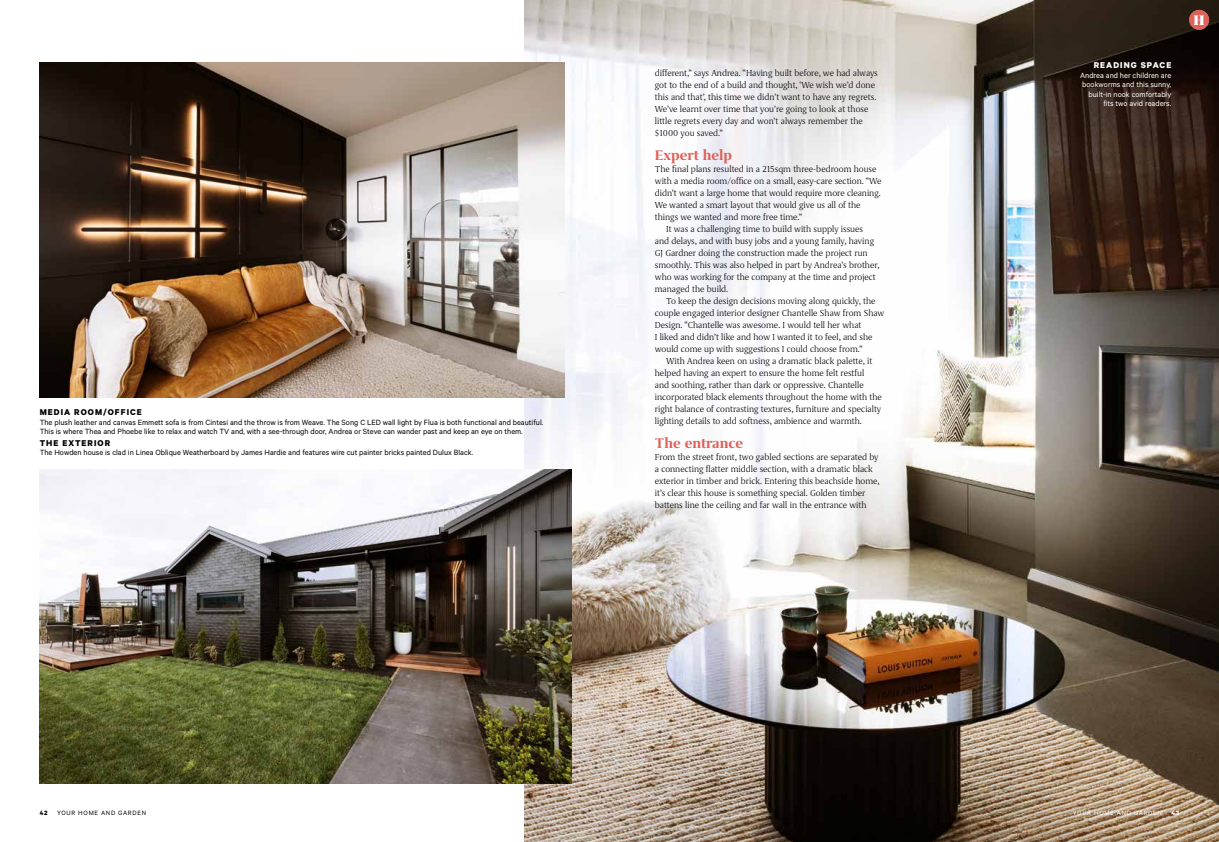
<style>
.page{position:relative;width:1219px;height:842px;background:#fff}
.page>*{position:absolute;margin:0;border:0;box-sizing:border-box;transform-origin:0 0}
.t1{font:700 16px "Grifo S";color:#df625a}
.t2{font:900 16px "Grifo M";color:#fff}
.t3{font:300 10px/12px "Grifo S";color:#000}
.t4{font:700 9.5px "Calibre";letter-spacing:.11em;color:#000}
.t5{font:700 9.5px "Calibre";letter-spacing:.11em;color:#fff}
.t6{font:8.5px/9.5px "Calibre";color:#000}
.t7{font:8.5px/9.5px "Calibre";color:#fff;text-align:right}
.t8{font:7px "Calibre";letter-spacing:.1em;color:#fff}
.t9{font:7px "Calibre";letter-spacing:.1em;color:#000}
.t10{font:700 7px "Calibre";color:#fff}
.t11{font:700 7px "Calibre";color:#000}
</style>
<div class="page">
<img style="left:524px;top:0;width:695px;height:842px">
<img style="left:40px;top:62px;width:524px;height:336px">
<img style="left:40px;top:469px;width:531px;height:315px">
<div style="left:1189px;top:10px;width:20px;height:20px;background:#df625a;border-radius:50%"></div>
<p class="t4" style="left:40px;top:407px;width:104px">MEDIA ROOM/OFFICE</p>
<p class="t6" style="left:40px;top:417px;width:505px">The plush leather and canvas Emmett sofa is from Cintesi and the throw is from Weave. The Song C LED wall light by Flua is both functional and beautiful.<br>This is where Thea and Phoebe like to relax and watch TV and, with a see-through door, Andrea or Steve can wander past and keep an eye on them.</p>
<p class="t4" style="left:40px;top:437px;width:72px">THE EXTERIOR</p>
<p class="t6" style="left:40px;top:448px;width:435px">The Howden house is clad in Linea Oblique Weatherboard by James Hardie and features wire cut painter bricks painted Dulux Black.</p>
<p class="t3" style="left:655px;top:67px;width:224px">different,” says Andrea. “Having built before, we had always got to the end of a build and thought, ‘We wish we’d done this and that’, this time we didn’t want to have any regrets.<br>We’ve learnt over time that you’re going to look at those little regrets every day and won’t always remember the $1000 you saved.”</p>
<h1 class="t1" style="left:655px;top:146px;width:79px">Expert help</h1>
<p class="t3" style="left:655px;top:163px;width:223px">The final plans resulted in a 215sqm three-bedroom house</p>
<p class="t3" style="left:655px;top:175px;width:228px">with a media room/office on a small, easy-care section. “We</p>
<p class="t3" style="left:655px;top:187px;width:227px">didn’t want a large home that would require more cleaning.</p>
<p class="t3" style="left:655px;top:199px;width:207px">We wanted a smart layout that would give us all of the</p>
<p class="t3" style="left:655px;top:211px;width:149px">things we wanted and more free time.”</p>
<p class="t3" style="left:666px;top:223px;width:198px">It was a challenging time to build with supply issues</p>
<p class="t3" style="left:655px;top:235px;width:221px">and delays, and with busy jobs and a young family, having</p>
<p class="t3" style="left:655px;top:247px;width:214px">GJ Gardner doing the construction made the project run</p>
<p class="t3" style="left:655px;top:259px;width:226px">smoothly. This was also helped in part by Andrea’s brother,</p>
<p class="t3" style="left:655px;top:271px;width:222px">who was working for the company at the time and project</p>
<p class="t3" style="left:655px;top:283px;width:75px">managed the build.</p>
<p class="t3" style="left:666px;top:295px;width:211px">To keep the design decisions moving along quickly, the</p>
<p class="t3" style="left:655px;top:307px;width:231px">couple engaged interior designer Chantelle Shaw from Shaw</p>
<p class="t3" style="left:655px;top:319px;width:208px">Design. “Chantelle was awesome. I would tell her what</p>
<p class="t3" style="left:655px;top:331px;width:219px">I liked and didn’t like and how I wanted it to feel, and she</p>
<p class="t3" style="left:655px;top:343px;width:209px">would come up with suggestions I could choose from.”</p>
<p class="t3" style="left:666px;top:355px;width:208px">With Andrea keen on using a dramatic black palette, it</p>
<p class="t3" style="left:655px;top:367px;width:211px">helped having an expert to ensure the home felt restful</p>
<p class="t3" style="left:655px;top:379px;width:210px">and soothing, rather than dark or oppressive. Chantelle</p>
<p class="t3" style="left:655px;top:391px;width:229px">incorporated black elements throughout the home with the</p>
<p class="t3" style="left:655px;top:403px;width:228px">right balance of contrasting textures, furniture and specialty</p>
<p class="t3" style="left:655px;top:415px;width:208px">lighting details to add softness, ambience and warmth.</p>
<h1 class="t1" style="left:655px;top:434px;width:90px">The entrance</h1>
<p class="t3" style="left:655px;top:451px;width:226px">From the street front, two gabled sections are separated by a connecting flatter middle section, with a dramatic black exterior in timber and brick. Entering this beachside home, it’s clear this house is something special. Golden timber battens line the ceiling and far wall in the entrance with</p>
<p class="t11" style="left:40px;top:808px;width:9px">42</p>
<p class="t9" style="left:57px;top:808px;width:91px">YOUR HOME AND GARDEN</p>
<p class="t5" style="left:1094px;top:59px;width:79px">READING SPACE</p>
<p class="t7" style="left:1080px;top:70px;width:93px">Andrea and her children are bookworms and this sunny, built-in nook comfortably fits two avid readers.</p>
<h1 class="t2" style="left:1193px;top:12px;width:13px">H</h1>
<h1 class="t2" style="left:1194px;top:12px;width:11px">X</h1>
<p class="t8" style="left:1073px;top:808px;width:91px">YOUR HOME AND GARDEN</p>
<p class="t10" style="left:1171px;top:808px;width:9px">43</p>
</div>
